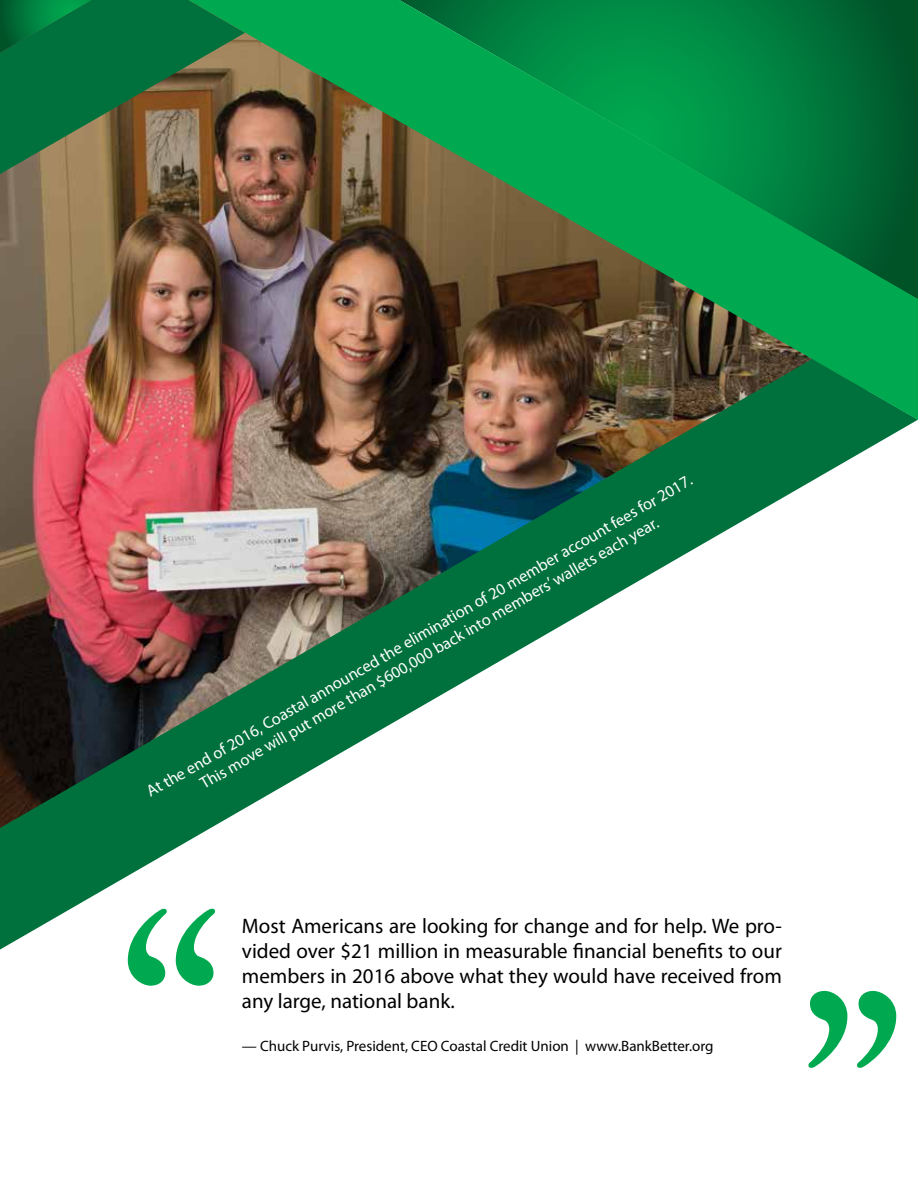
<style>
.page{position:relative;width:918px;height:1188px;background:#fff}
.page>*{position:absolute;margin:0;border:0;box-sizing:border-box;transform-origin:0 0}
.t1{font:21px/25.2px "Myriad Pro";color:#000;text-align:justify}
.t2{font:16.5px/19.8px "Myriad Pro";color:#fff;text-align:center}
.t3{font:15px "Myriad Pro";color:#000}
</style>
<div class="page">
<img style="left:0;top:174px;width:189px;height:185px">
<img style="left:0;top:359px;width:918px;height:591px">
<svg style="left:0;top:0;width:189px;height:174px"></svg>
<img style="left:188px;top:0;width:1px;height:33px">
<img style="left:189px;top:0;width:729px;height:420px">
<svg style="left:128px;top:909px;width:39px;height:77px"></svg>
<svg style="left:176px;top:909px;width:39px;height:77px"></svg>
<svg style="left:809px;top:991px;width:38px;height:77px"></svg>
<svg style="left:857px;top:991px;width:39px;height:77px"></svg>
<p class="t2" style="left:143px;top:784px;width:629px;rotate:-30deg">At the end of 2016, Coastal announced the elimination of 20 member account fees for 2017.<br>This move will put more than $600,000 back into members’ wallets each year.</p>
<p class="t1" style="left:242px;top:913px;width:542px">Most Americans are looking for change and for help. We pro&shy;vided over $21 million in measurable financial benefits to our members in 2016 above what they would have received from any large, national bank.</p>
<p class="t3" style="left:242px;top:1037px;width:473px">— Chuck Purvis, President, CEO Coastal Credit Union | www.BankBetter.org</p>
</div>
